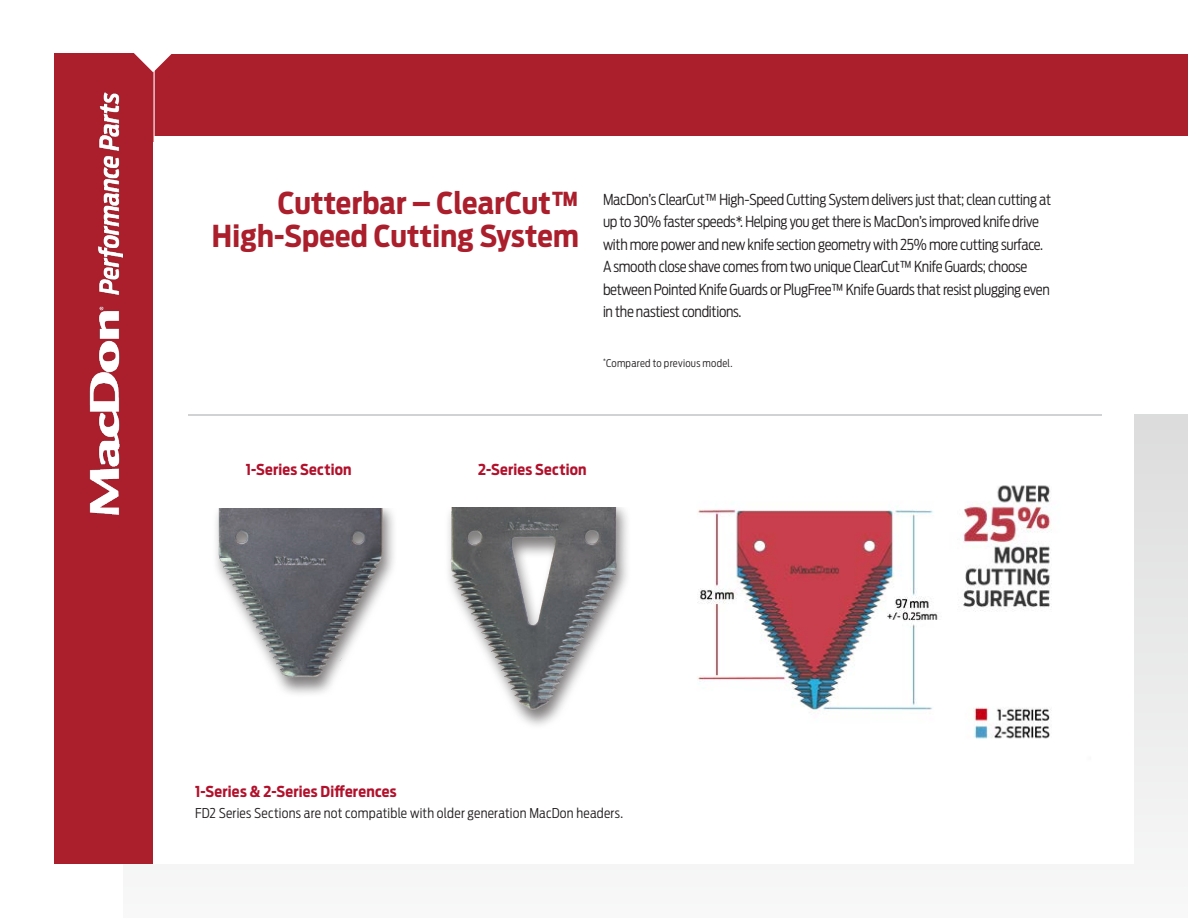
<style>
.page{position:relative;width:1188px;height:918px;background:#fff}
.page>*{position:absolute;margin:0;border:0;box-sizing:border-box;transform-origin:0 0}
.t1{font:700 30px/33px "Antenna Cond";letter-spacing:.01em;color:#ab1e2c;text-align:right}
.t2{font:300 15px/22.5px "Antenna Cond";letter-spacing:-.02em;color:#231f20}
.t3{font:700 15px "Antenna Cond";letter-spacing:.015em;color:#b2112c}
.t4{font:300 13.5px "Antenna Cond";letter-spacing:.015em;color:#231f20}
.t5{font:300 10.5px "Antenna Cond";letter-spacing:.025em;color:#231f20}
</style>
<div class="page">
<div style="left:154px;top:54px;width:1034px;height:81px;background:#ab1e2c"></div>
<div style="left:123px;top:415px;width:1065px;height:503px;background:linear-gradient(to bottom,#ddddde,#f8f8f9)"></div>
<div style="left:54px;top:54px;width:99px;height:810px;background:#ab1e2c"></div>
<img style="left:89px;top:92px;width:35px;height:423px">
<div style="left:154px;top:143px;width:980px;height:721px;background:#fff"></div>
<img style="left:448px;top:507px;width:180px;height:219px">
<hr style="left:188px;top:414px;width:914px;height:1px;background:#d1d2d4">
<img style="left:216px;top:509px;width:178px;height:185px">
<img style="left:697px;top:485px;width:355px;height:254px">
<hr style="left:154px;top:68px;width:1px;height:796px;background:#fff">
<svg style="left:119px;top:53px;width:53px;height:19px"></svg>
<p class="t1" style="left:212px;top:186px;width:369px">Cutterbar – ClearCut™<br>High-Speed Cutting System</p>
<p class="t2" style="left:603px;top:188px;width:450px">MacDon’s ClearCut™ High-Speed Cutting System delivers just that; clean cutting at up to 30% faster speeds*. Helping you get there is MacDon’s improved knife drive with more power and new knife section geometry with 25% more cutting surface.<br>A smooth close shave comes from two unique ClearCut™ Knife Guards; choose between Pointed Knife Guards or PlugFree™ Knife Guards that resist plugging even in the nastiest conditions.</p>
<p class="t5" style="left:603px;top:357px;width:131px"><sup>*</sup>Compared to previous model.</p>
<p class="t3" style="left:246px;top:461px;width:107px">1-Series Section</p>
<p class="t3" style="left:478px;top:461px;width:110px">2-Series Section</p>
<p class="t3" style="left:195px;top:783px;width:203px">1-Series &amp; 2-Series Differences</p>
<p class="t4" style="left:195px;top:805px;width:430px">FD2 Series Sections are not compatible with older generation MacDon headers.</p>
</div>
